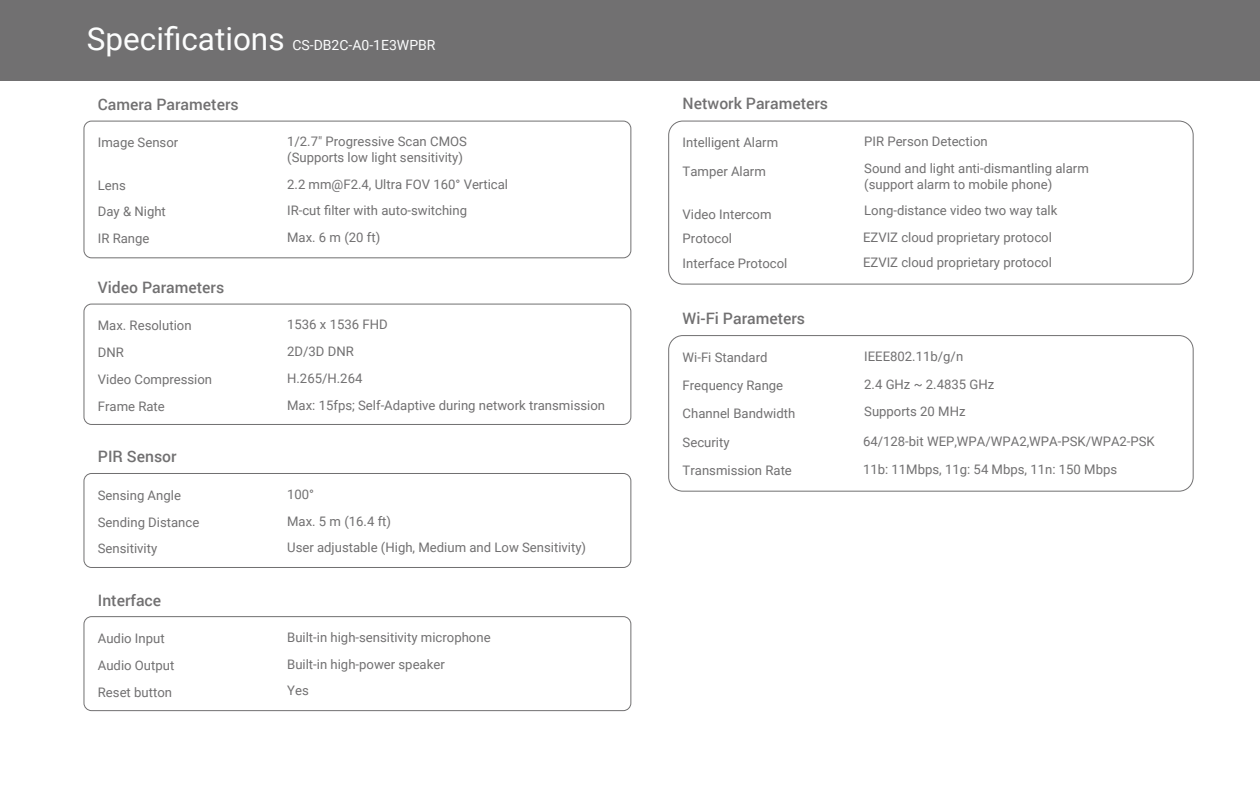
<style>
.page{position:relative;width:1260px;height:788px;background:#fff}
.page>*{position:absolute;margin:0;border:0;box-sizing:border-box;transform-origin:0 0}
.t1{font:31.5px "Roboto";color:#fcfdfd}
.t2{font:500 15.75px "Roboto";color:#717071}
.t3{font:14px "Roboto";color:#fcfdfd}
.t4{font:13.12px/15.8px "Roboto";color:#717071}
</style>
<div class="page">
<div style="left:0;top:0;width:1260px;height:80px;background:#717071"></div>
<div style="left:84px;top:121px;width:547px;height:137px;border:1px solid #717071;border-radius:8px"></div>
<div style="left:84px;top:304px;width:547px;height:120px;border:1px solid #717071;border-radius:8px"></div>
<div style="left:84px;top:473px;width:547px;height:94px;border:1px solid #717071;border-radius:8px"></div>
<div style="left:84px;top:616px;width:547px;height:94px;border:1px solid #717071;border-radius:8px"></div>
<div style="left:668px;top:120px;width:526px;height:164px;border:1px solid #717071;border-radius:14px"></div>
<div style="left:668px;top:335px;width:526px;height:156px;border:1px solid #717071;border-radius:14px"></div>
<h1 class="t1" style="left:87px;top:16px;width:199px">Specifications</h1>
<p class="t3" style="left:292px;top:35px;width:145px">CS-DB2C-A0-1E3WPBR</p>
<p class="t2" style="left:98px;top:93px;width:142px">Camera Parameters</p>
<p class="t4" style="left:98px;top:134px;width:82px">Image Sensor</p>
<p class="t4" style="left:287px;top:133px;width:181px">1/2.7" Progressive Scan CMOS (Supports low light sensitivity)</p>
<p class="t4" style="left:98px;top:177px;width:30px">Lens</p>
<p class="t4" style="left:287px;top:175px;width:222px">2.2 mm@F2.4, Ultra FOV 160° Vertical</p>
<p class="t4" style="left:98px;top:203px;width:70px">Day &amp; Night</p>
<p class="t4" style="left:287px;top:202px;width:181px">IR-cut filter with auto-switching</p>
<p class="t4" style="left:98px;top:230px;width:53px">IR Range</p>
<p class="t4" style="left:287px;top:229px;width:95px">Max. 6 m (20 ft)</p>
<p class="t2" style="left:98px;top:276px;width:128px">Video Parameters</p>
<p class="t4" style="left:98px;top:317px;width:95px">Max. Resolution</p>
<p class="t4" style="left:287px;top:316px;width:102px">1536 x 1536 FHD</p>
<p class="t4" style="left:98px;top:344px;width:28px">DNR</p>
<p class="t4" style="left:287px;top:343px;width:68px">2D/3D DNR</p>
<p class="t4" style="left:98px;top:371px;width:116px">Video Compression</p>
<p class="t4" style="left:287px;top:370px;width:77px">H.265/H.264</p>
<p class="t4" style="left:98px;top:398px;width:69px">Frame Rate</p>
<p class="t4" style="left:287px;top:397px;width:319px">Max: 15fps; Self-Adaptive during network transmission</p>
<p class="t2" style="left:98px;top:445px;width:80px">PIR Sensor</p>
<p class="t4" style="left:98px;top:486px;width:85px">Sensing Angle</p>
<p class="t4" style="left:287px;top:485px;width:29px">100°</p>
<p class="t4" style="left:98px;top:514px;width:103px">Sending Distance</p>
<p class="t4" style="left:287px;top:512px;width:105px">Max. 5 m (16.4 ft)</p>
<p class="t4" style="left:98px;top:540px;width:61px">Sensitivity</p>
<p class="t4" style="left:287px;top:539px;width:300px">User adjustable (High, Medium and Low Sensitivity)</p>
<p class="t2" style="left:98px;top:588px;width:65px">Interface</p>
<p class="t4" style="left:98px;top:630px;width:68px">Audio Input</p>
<p class="t4" style="left:287px;top:628px;width:205px">Built-in high-sensitivity microphone</p>
<p class="t4" style="left:98px;top:657px;width:78px">Audio Output</p>
<p class="t4" style="left:287px;top:655px;width:159px">Built-in high-power speaker</p>
<p class="t4" style="left:98px;top:683px;width:76px">Reset button</p>
<p class="t4" style="left:287px;top:682px;width:23px">Yes</p>
<p class="t2" style="left:683px;top:92px;width:147px">Network Parameters</p>
<p class="t4" style="left:683px;top:134px;width:97px">Intelligent Alarm</p>
<p class="t4" style="left:864px;top:133px;width:125px">PIR Person Detection</p>
<p class="t4" style="left:683px;top:163px;width:85px">Tamper Alarm</p>
<p class="t4" style="left:864px;top:160px;width:226px">Sound and light anti-dismantling alarm (support alarm to mobile phone)</p>
<p class="t4" style="left:683px;top:205px;width:90px">Video Intercom</p>
<p class="t4" style="left:864px;top:202px;width:195px">Long-distance video two way talk</p>
<p class="t4" style="left:683px;top:230px;width:51px">Protocol</p>
<p class="t4" style="left:863px;top:229px;width:190px">EZVIZ cloud proprietary protocol</p>
<p class="t4" style="left:683px;top:255px;width:106px">Interface Protocol</p>
<p class="t4" style="left:863px;top:254px;width:190px">EZVIZ cloud proprietary protocol</p>
<p class="t2" style="left:683px;top:307px;width:124px">Wi-Fi Parameters</p>
<p class="t4" style="left:683px;top:349px;width:87px">Wi-Fi Standard</p>
<p class="t4" style="left:864px;top:347px;width:101px">IEEE802.11b/g/n</p>
<p class="t4" style="left:683px;top:377px;width:102px">Frequency Range</p>
<p class="t4" style="left:864px;top:376px;width:132px">2.4 GHz ~ 2.4835 GHz</p>
<p class="t4" style="left:683px;top:405px;width:114px">Channel Bandwidth</p>
<p class="t4" style="left:864px;top:403px;width:103px">Supports 20 MHz</p>
<p class="t4" style="left:683px;top:433px;width:48px">Security</p>
<p class="t4" style="left:863px;top:433px;width:293px">64/128-bit WEP,WPA/WPA2,WPA-PSK/WPA2-PSK</p>
<p class="t4" style="left:683px;top:462px;width:111px">Transmission Rate</p>
<p class="t4" style="left:863px;top:460px;width:256px">11b: 11Mbps, 11g: 54 Mbps, 11n: 150 Mbps</p>
</div>
